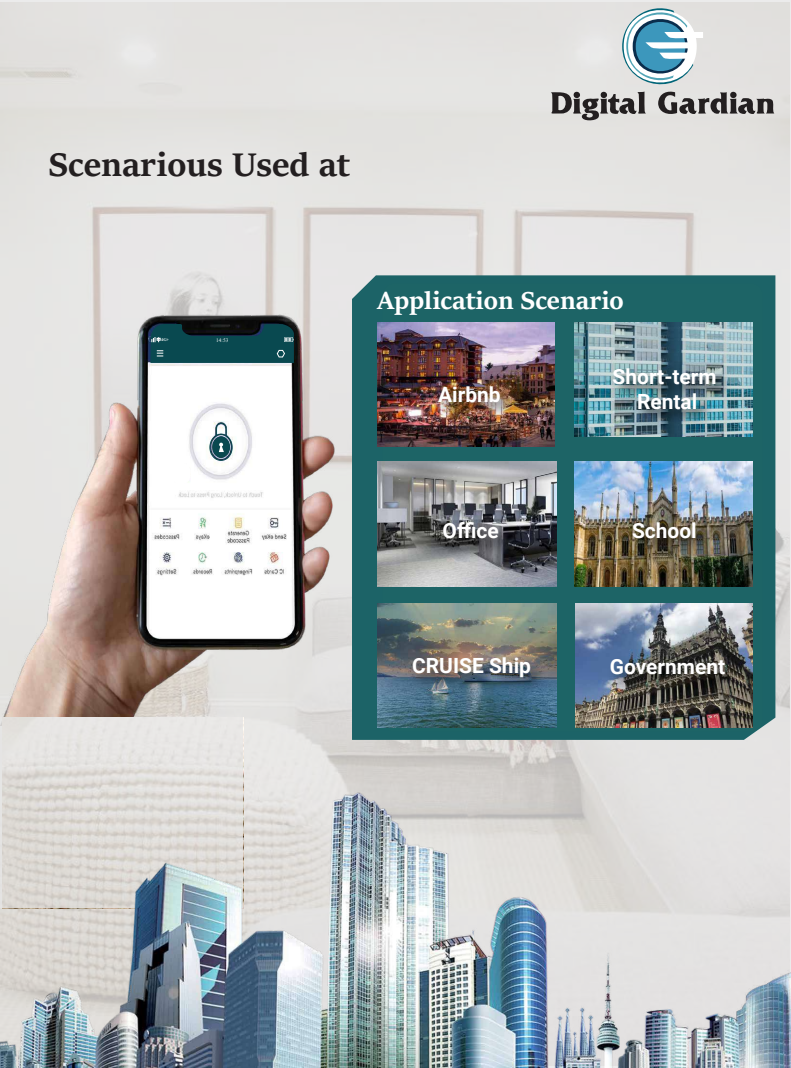
<style>
.page{position:relative;width:791px;height:1068px;background:#fff}
.page>*{position:absolute;margin:0;border:0;box-sizing:border-box;transform-origin:0 0}
.t1{font:700 36px "Sitka Heading";color:#231f20}
.t2{font:700 27px "Sitka Heading";color:#fff}
.t3{font:700 20.9px/25.1px "Roboto";color:#fff;text-align:center}
.t4{font:5.3px "Times New Roman";color:#fff}
.t5{font:700 4.2px "Times New Roman";color:#fff}
</style>
<div class="page">
<div style="left:0;top:0;width:790px;height:1068px;background:#e6e6e6"></div>
<svg style="left:551px;top:8px;width:223px;height:114px"></svg>
<div style="left:352px;top:275px;width:423px;height:456px;background:#1c6367"></div>
<div style="left:382px;top:284px;width:380px;height:448px;background:#1d6466;border-radius:12px"></div>
<img style="left:377px;top:322px;width:177px;height:124px">
<img style="left:574px;top:322px;width:178px;height:115px">
<img style="left:377px;top:462px;width:178px;height:125px">
<img style="left:575px;top:603px;width:177px;height:44px">
<img style="left:377px;top:603px;width:178px;height:44px">
<img style="left:574px;top:462px;width:178px;height:125px">
<img style="left:429px;top:376px;width:93px;height:53px">
<img style="left:434px;top:513px;width:86px;height:53px">
<img style="left:623px;top:513px;width:95px;height:53px">
<img style="left:604px;top:358px;width:139px;height:79px">
<img style="left:32px;top:314px;width:304px;height:333px">
<svg style="left:150px;top:324px;width:144px;height:39px;background:#0e4148"></svg>
<div style="left:212px;top:437px;width:18px;height:21px;background:#094950;border-radius:50%"></div>
<svg style="left:219px;top:443px;width:5px;height:9px"></svg>
<div style="left:209px;top:434px;width:23px;height:27px;border:1px solid #094950;border-radius:50%"></div>
<svg style="left:215px;top:422px;width:12px;height:14px"></svg>
<div style="left:171px;top:462px;width:19px;height:23px;background:#fff;border-radius:9px"></div>
<img style="left:757px;top:970px;width:33px;height:98px">
<img style="left:0;top:647px;width:757px;height:421px">
<h1 class="t1" style="left:48px;top:138px;width:303px">Scenarious Used at</h1>
<p class="t5" style="left:161px;top:337px;width:9px">4G+</p>
<p class="t4" style="left:216px;top:336px;width:14px">14:53</p>
<p class="t2" style="left:377px;top:280px;width:248px">Application Scenario</p>
<p class="t3" style="left:438px;top:381px;width:64px">Airbnb</p>
<p class="t3" style="left:612px;top:364px;width:105px">Short-term<br>Rental</p>
<p class="t3" style="left:442px;top:518px;width:58px">Office</p>
<p class="t3" style="left:631px;top:518px;width:66px">School</p>
<p class="t3" style="left:412px;top:653px;width:120px">CRUISE Ship</p>
<p class="t3" style="left:609px;top:654px;width:117px">Government</p>
</div>
